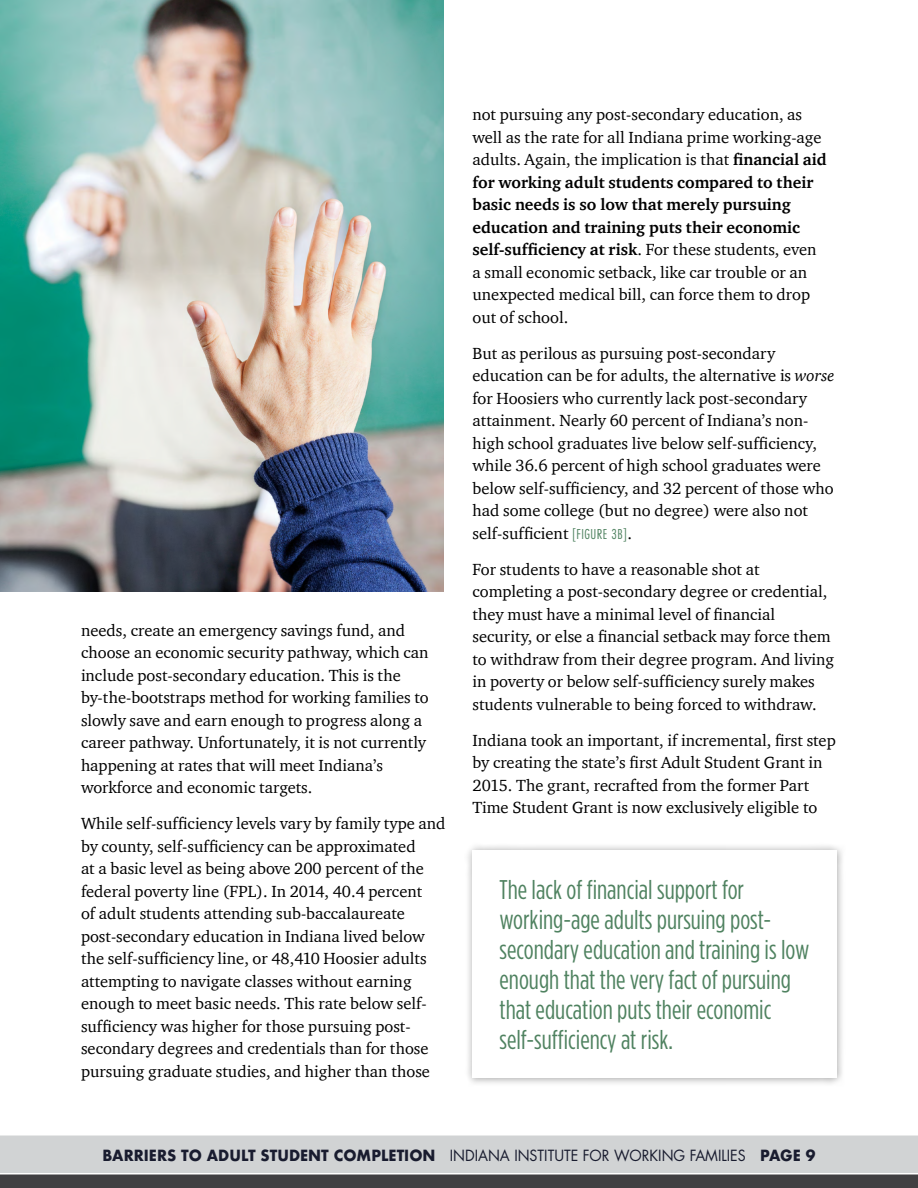
<style>
.page{position:relative;width:918px;height:1188px;background:#fff}
.page>*{position:absolute;margin:0;border:0;box-sizing:border-box;transform-origin:0 0}
.t1{font:27px/30px "Gotham Condensed";color:#4f8260}
.t2{font:16.5px/22.5px "ITC Charter Com";color:#000}
.t3{font:700 15px "Futura";color:#191c2f;scale:.95 1}
.s1{font-weight:700}
.s2{font-style:italic}
.s3{font-family:"Futura PT Cond";font-size:15px;color:#4f8260}
.s4{font-family:"Futura Std";font-weight:400}
</style>
<div class="page">
<div style="left:464px;top:842px;width:381px;height:245px;background:#000;opacity:.35"></div>
<div style="left:472px;top:850px;width:365px;height:228px;background:#fff"></div>
<img style="left:0;top:0;width:444px;height:592px">
<div style="left:0;top:1165px;width:918px;height:23px;background:#414042"></div>
<svg style="left:0;top:1135px;width:918px;height:40px;background:#d1d3d4"></svg>
<p class="t2" style="left:81px;top:619px;width:349px">needs, create an emergency savings fund, and choose an economic security pathway, which can include post-secondary education. This is the by-the-bootstraps method for working families to slowly save and earn enough to progress along a career pathway. Unfortunately, it is not currently happening at rates that will meet Indiana’s workforce and economic targets.</p>
<p class="t2" style="left:81px;top:812px;width:366px">While self-sufficiency levels vary by family type and by county, self-sufficiency can be approximated<br>at a basic level as being above 200 percent of the federal poverty line (FPL). In 2014, 40.4 percent<br>of adult students attending sub-baccalaureate post-secondary education in Indiana lived below the self-sufficiency line, or 48,410 Hoosier adults attempting to navigate classes without earning enough to meet basic needs. This rate below self&shy;sufficiency was higher for those pursuing post&shy;secondary degrees and credentials than for those pursuing graduate studies, and higher than those</p>
<p class="t2" style="left:472px;top:103px;width:356px">not pursuing any post-secondary education, as well as the rate for all Indiana prime working-age adults. Again, the implication is that <span class="s1">financial aid for working adult students compared to their basic needs is so low that merely pursuing education and training puts their economic self-sufficiency at risk</span>. For these students, even a small economic setback, like car trouble or an unexpected medical bill, can force them to drop out of school.</p>
<p class="t2" style="left:472px;top:342px;width:363px">But as perilous as pursuing post-secondary education can be for adults, the alternative is <span class="s2">worse </span>for Hoosiers who currently lack post-secondary attainment. Nearly 60 percent of Indiana’s non&shy;high school graduates live below self-sufficiency, while 36.6 percent of high school graduates were below self-sufficiency, and 32 percent of those who had some college (but no degree) were also not self-sufficient <span class="s3">[FIGURE 3B]</span>.</p>
<p class="t2" style="left:473px;top:558px;width:363px">For students to have a reasonable shot at completing a post-secondary degree or credential, they must have a minimal level of financial security, or else a financial setback may force them to withdraw from their degree program. And living in poverty or below self-sufficiency surely makes students vulnerable to being forced to withdraw.</p>
<p class="t2" style="left:473px;top:729px;width:365px">Indiana took an important, if incremental, first step by creating the state’s first Adult Student Grant in 2015. The grant, recrafted from the former Part Time Student Grant is now exclusively eligible to</p>
<h1 class="t1" style="left:500px;top:874px;width:311px">The lack of financial support for working-age adults pursuing post&shy;secondary education and training is low enough that the very fact of pursuing that education puts their economic self-sufficiency at risk.</h1>
<p class="t3" style="left:103px;top:1145px;width:752px">BARRIERS TO ADULT STUDENT COMPLETION <span class="s4">INDIANA INSTITUTE FOR WORKING FAMILIES</span> PAGE 9</p>
</div>
